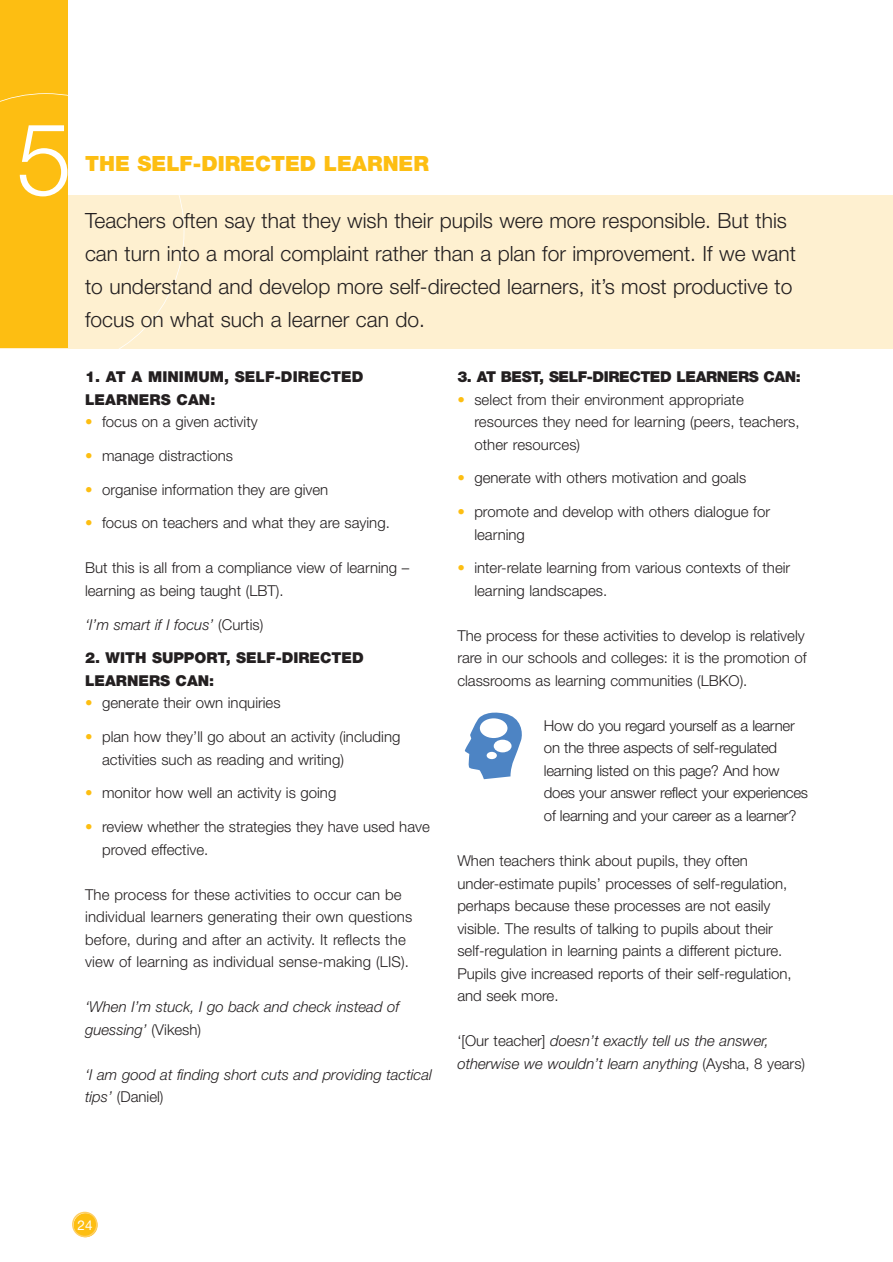
<style>
.page{position:relative;width:893px;height:1262px;background:#fff}
.page>*{position:absolute;margin:0;border:0;box-sizing:border-box;transform-origin:0 0}
.t1{font:300 100.65px "Helvetica Neue";color:#fff}
.t2{font:300 21px/33px "Helvetica Neue";color:#231f20}
.t3{font:900 21px "Helvetica Neue";color:#fdbe12}
.t4{font:300 15px/22.5px "Helvetica Neue";color:#231f20}
.t5{font:italic 300 15px/22.5px "Helvetica Neue";color:#231f20}
.t6{font:900 15px/22.5px "Helvetica Neue";color:#231f20}
.t7{font:900 15px "Helvetica Neue";letter-spacing:-.025em;color:#231f20}
.t8{font:13.5px "Helvetica Neue";color:#fff}
.s1{color:#fdbe12}
.s2{font-style:normal}
</style>
<div class="page">
<svg style="left:72px;top:1211px;width:26px;height:26px"></svg>
<div style="left:1px;top:195px;width:891px;height:153px;background:#fef0d0"></div>
<div style="left:1px;top:0;width:67px;height:348px;background:#fdbe12"></div>
<svg style="left:1px;top:93px;width:183px;height:256px"></svg>
<svg style="left:465px;top:712px;width:57px;height:67px"></svg>
<div style="left:480px;top:718px;width:27px;height:20px;background:#fff;border-radius:50%"></div>
<div style="left:493px;top:739px;width:18px;height:13px;background:#fff;border-radius:50%"></div>
<div style="left:486px;top:752px;width:11px;height:7px;background:#fff;border-radius:50%"></div>
<h1 class="t1" style="left:16px;top:123px;width:57px">5</h1>
<h2 class="t3" style="left:85px;top:156px;width:345px">THE SELF-DIRECTED LEARNER</h2>
<p class="t2" style="left:85px;top:206px;width:712px">Teachers often say that they wish their pupils were more responsible. But this can turn into a moral complaint rather than a plan for improvement. If we want to understand and develop more self-directed learners, it’s most productive to focus on what such a learner can do.</p>
<p class="t6" style="left:85px;top:367px;width:280px">1. AT A MINIMUM, SELF-DIRECTED<br>LEARNERS CAN:</p>
<p class="t4" style="left:85px;top:412px;width:174px"><span class="s1">•</span> focus on a given activity</p>
<p class="t4" style="left:85px;top:445px;width:149px"><span class="s1">•</span> manage distractions</p>
<p class="t4" style="left:85px;top:479px;width:245px"><span class="s1">•</span> organise information they are given</p>
<p class="t4" style="left:85px;top:513px;width:306px"><span class="s1">•</span> focus on teachers and what they are saying.</p>
<p class="t4" style="left:85px;top:558px;width:326px">But this is all from a compliance view of learning – learning as being taught (LBT).</p>
<p class="t5" style="left:85px;top:614px;width:180px">‘I’m smart if I focus’ <span class="s2">(Curtis)</span></p>
<p class="t6" style="left:85px;top:648px;width:280px">2. WITH SUPPORT, SELF-DIRECTED<br>LEARNERS CAN:</p>
<p class="t4" style="left:85px;top:693px;width:197px"><span class="s1">•</span> generate their own inquiries</p>
<p class="t4" style="left:102px;top:727px;width:300px;text-indent:-17px"><span class="s1">•</span> plan how they’ll go about an activity (including activities such as reading and writing)</p>
<p class="t4" style="left:85px;top:783px;width:253px"><span class="s1">•</span> monitor how well an activity is going</p>
<p class="t4" style="left:102px;top:817px;width:329px;text-indent:-17px"><span class="s1">•</span> review whether the strategies they have used have proved effective.</p>
<p class="t4" style="left:85px;top:884px;width:329px">The process for these activities to occur can be individual learners generating their own questions before, during and after an activity. It reflects the view of learning as individual sense-making (LIS).</p>
<p class="t5" style="left:85px;top:997px;width:316px">‘When I’m stuck, I go back and check instead of guessing’ <span class="s2">(Vikesh)</span></p>
<p class="t5" style="left:85px;top:1064px;width:348px">‘I am good at finding short cuts and providing tactical tips’ <span class="s2">(Daniel)</span></p>
<p class="t7" style="left:457px;top:371px;width:345px">3. AT BEST, SELF-DIRECTED LEARNERS CAN:</p>
<p class="t4" style="left:474px;top:389px;width:327px;text-indent:-17px"><span class="s1">•</span> select from their environment appropriate resources they need for learning (peers, teachers, other resources)</p>
<p class="t4" style="left:457px;top:468px;width:290px"><span class="s1">•</span> generate with others motivation and goals</p>
<p class="t4" style="left:474px;top:502px;width:297px;text-indent:-17px"><span class="s1">•</span> promote and develop with others dialogue for learning</p>
<p class="t4" style="left:474px;top:558px;width:317px;text-indent:-17px"><span class="s1">•</span> inter-relate learning from various contexts of their learning landscapes.</p>
<p class="t4" style="left:457px;top:625px;width:351px">The process for these activities to develop is relatively rare in our schools and colleges: it is the promotion of classrooms as learning communities (LBKO).</p>
<p class="t4" style="left:544px;top:715px;width:266px">How do you regard yourself as a learner on the three aspects of self-regulated learning listed on this page? And how does your answer reflect your experiences of learning and your career as a learner?</p>
<p class="t4" style="left:457px;top:850px;width:336px">When teachers think about pupils, they often under-estimate pupils’ processes of self-regulation, perhaps because these processes are not easily visible. The results of talking to pupils about their self-regulation in learning paints a different picture.<br>Pupils give increased reports of their self-regulation, and seek more.</p>
<p class="t5" style="left:457px;top:1030px;width:349px"><span class="s2">‘[Our teacher]</span> doesn’t exactly tell us the answer, otherwise we wouldn’t learn anything <span class="s2">(Aysha, 8 years)</span></p>
<p class="t8" style="left:78px;top:1220px;width:17px">24</p>
</div>
